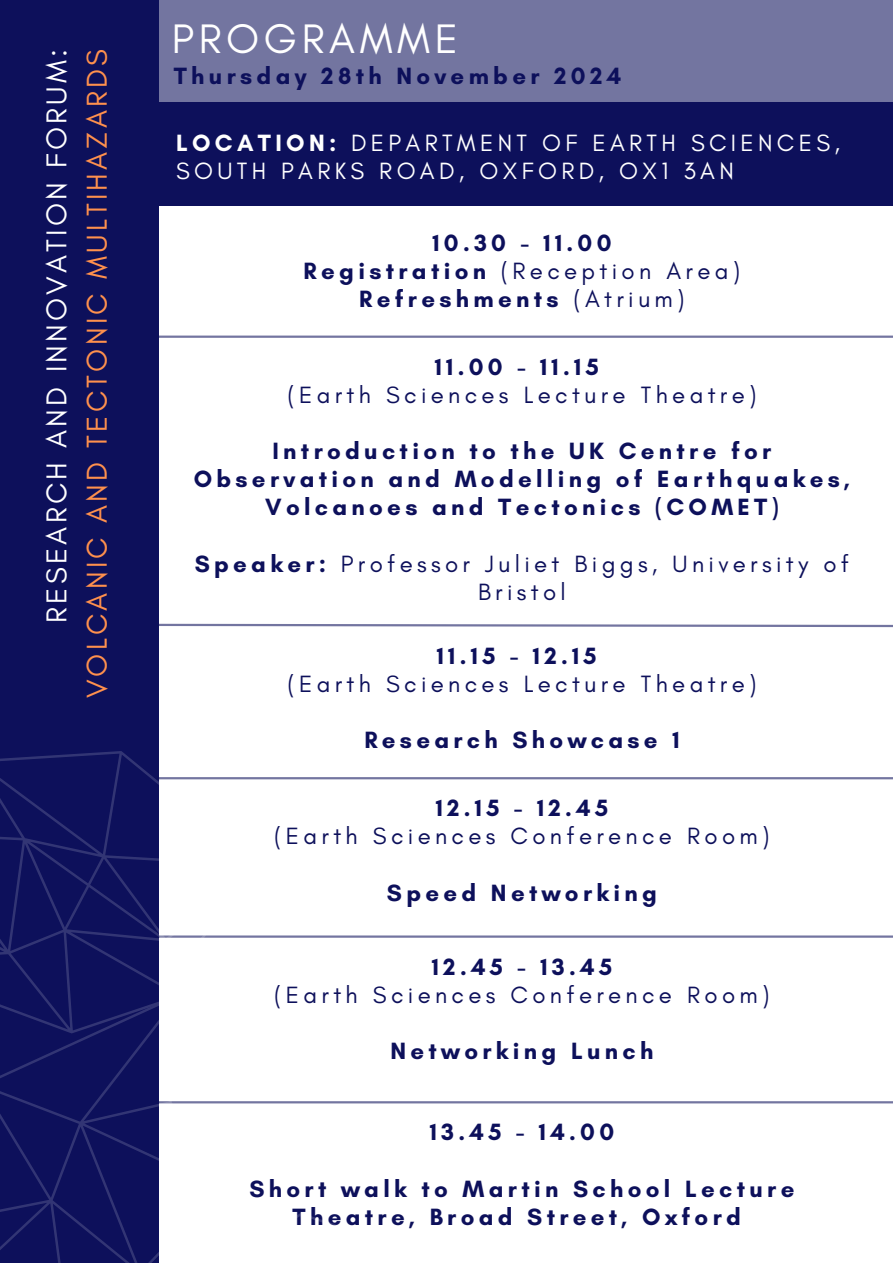
<style>
.page{position:relative;width:893px;height:1263px;background:#fff}
.page>*{position:absolute;margin:0;border:0;box-sizing:border-box;transform-origin:0 0}
.t1{font:42px "Glacial Indifference";letter-spacing:.11em;color:#fff}
.t2{font:29.25px/40.5px "Glacial Indifference";letter-spacing:.11em;color:#ff914d;text-align:right}
.t3{font:700 24px/28.1px "Glacial Indifference";letter-spacing:.18em;color:#0d105b;text-align:center}
.t4{font:24px/28.1px "Glacial Indifference";letter-spacing:.18em;color:#0d105b;text-align:center}
.t5{font:24px/28.1px "Glacial Indifference";letter-spacing:.18em;color:#fff}
.s1{color:#fff}
.s2{font-weight:700}
.s3{font-weight:400}
</style>
<div class="page">
<div style="left:0;top:0;width:893px;height:103px;background:#7375a0"></div>
<div style="left:0;top:0;width:159px;height:1263px;background:#0d105b"></div>
<div style="left:150px;top:103px;width:743px;height:103px;background:#0d105b"></div>
<hr style="left:150px;top:336px;width:743px;height:2px;background:#0d105b">
<svg style="left:159px;top:624px;width:734px;height:3px;background:#9798b8"></svg>
<hr style="left:152px;top:777px;width:741px;height:2px;background:#0d105b">
<hr style="left:159px;top:935px;width:734px;height:3px;background:#0d105b">
<hr style="left:150px;top:1101px;width:743px;height:2px;background:#0d105b">
<svg style="left:0;top:751px;width:296px;height:242px"></svg>
<svg style="left:0;top:993px;width:349px;height:270px"></svg>
<h2 class="t2" style="left:36px;top:698px;width:651px;rotate:-90deg"><span class="s1">RESEARCH AND INNOVATION FORUM:<br></span>VOLCANIC AND TECTONIC MULTIHAZARDS</h2>
<h1 class="t1" style="left:172px;top:13px;width:288px">PROGRAMME</h1>
<h4 class="t3" style="left:174px;top:62px;width:449px">Thursday 28th November 2024</h4>
<p class="t5" style="left:176px;top:128px;width:665px"><span class="s2">LOCATION:</span> DEPARTMENT OF EARTH SCIENCES,<br>SOUTH PARKS ROAD, OXFORD, OX1 3AN</p>
<h3 class="t3" style="left:304px;top:228px;width:438px">10.30 - 11.00<br>Registration <span class="s3">(Reception Area)<br></span>Refreshments <span class="s3">(Atrium)</span></h3>
<p class="t3" style="left:435px;top:352px;width:165px">11.00 - 11.15</p>
<p class="t4" style="left:287px;top:380px;width:470px">(Earth Sciences Lecture Theatre)</p>
<h4 class="t3" style="left:194px;top:436px;width:658px">Introduction to the UK Centre for<br>Observation and Modelling of Earthquakes,<br>Volcanoes and Tectonics (COMET)</h4>
<p class="t4" style="left:195px;top:549px;width:656px"><span class="s2">Speaker:</span> Professor Juliet Biggs, University of<br>Bristol</p>
<p class="t3" style="left:437px;top:641px;width:161px">11.15 - 12.15</p>
<p class="t4" style="left:287px;top:670px;width:470px">(Earth Sciences Lecture Theatre)</p>
<h4 class="t3" style="left:364px;top:726px;width:317px">Research Showcase 1</h4>
<p class="t3" style="left:436px;top:794px;width:174px">12.15 - 12.45</p>
<p class="t4" style="left:274px;top:822px;width:497px">(Earth Sciences Conference Room)</p>
<p class="t3" style="left:387px;top:878px;width:271px">Speed Networking</p>
<h4 class="t3" style="left:432px;top:952px;width:182px">12.45 - 13.45</h4>
<p class="t4" style="left:274px;top:980px;width:497px">(Earth Sciences Conference Room)</p>
<p class="t3" style="left:390px;top:1036px;width:264px">Networking Lunch</p>
<h4 class="t3" style="left:430px;top:1118px;width:186px">13.45 - 14.00</h4>
<h4 class="t3" style="left:249px;top:1174px;width:546px">Short walk to Martin School Lecture<br>Theatre, Broad Street, Oxford</h4>
</div>
